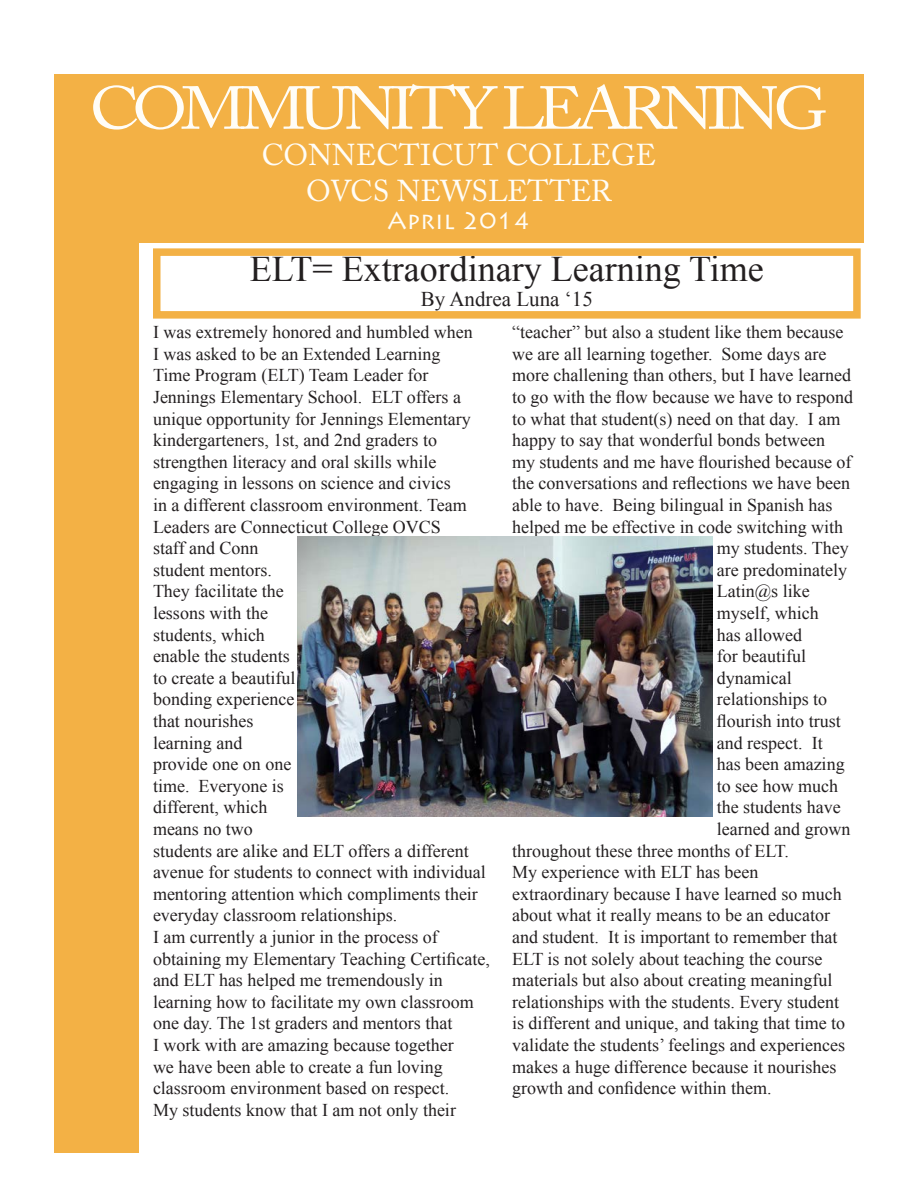
<style>
.page{position:relative;width:918px;height:1188px;background:#fff}
.page>*{position:absolute;margin:0;border:0;box-sizing:border-box;transform-origin:0 0}
.t1{font:60px "Adobe Caslon Pro";letter-spacing:-.09em;color:#fffdf7;scale:1.11 1}
.t2{font:36px "Times New Roman";color:#231f20}
.Sub_Header{font:30px "Adobe Caslon Pro";color:#fffdf7}
.Date_Header{font:24px "Lithos Pro";color:#fffdf7}
.t3{font:21px "Times New Roman";color:#231f20}
.t4{font:18px/21.6px "Times New Roman";color:#231f20}
</style>
<div class="page">
<div style="left:55px;top:241px;width:84px;height:912px;background:#f3b145"></div>
<div style="left:54px;top:74px;width:810px;height:168px;background:#f3b145"></div>
<div style="left:153px;top:248px;width:708px;height:71px;border:8px solid #f3b145"></div>
<img style="left:297px;top:536px;width:415px;height:281px">
<p class="t1" style="left:90px;top:73px;width:666px">COMMUNITY LEARNING</p>
<p class="Sub_Header" style="left:262px;top:137px;width:396px">CONNECTICUT COLLEGE</p>
<p class="Sub_Header" style="left:306px;top:173px;width:307px">OVCS NEWSLETTER</p>
<p class="Date_Header" style="left:388px;top:207px;width:144px">April 2014</p>
<p class="t2" style="left:250px;top:245px;width:515px">ELT= Extraordinary Learning Time</p>
<p class="t3" style="left:421px;top:285px;width:174px">By Andrea Luna ‘15</p>
<p class="t4" style="left:153px;top:321px;width:334px">I was extremely honored and humbled when<br>I was asked to be an Extended Learning<br>Time Program (ELT) Team Leader for<br>Jennings Elementary School. ELT offers a unique opportunity for Jennings Elementary kindergarteners, 1st, and 2nd graders to strengthen literacy and oral skills while engaging in lessons on science and civics<br>in a different classroom environment. Team<br>Leaders are Connecticut College OVCS<br>staff and Conn<br>student mentors.<br>They facilitate the<br>lessons with the<br>students, which<br>enable the students<br>to create a beautiful<br>bonding experience<br>that nourishes<br>learning and<br>provide one on one<br>time. Everyone is<br>different, which<br>means no two<br>students are alike and ELT offers a different avenue for students to connect with individual mentoring attention which compliments their everyday classroom relationships.</p>
<p class="t4" style="left:153px;top:926px;width:338px">I am currently a junior in the process of obtaining my Elementary Teaching Certificate, and ELT has helped me tremendously in learning how to facilitate my own classroom one day. The 1st graders and mentors that<br>I work with are amazing because together<br>we have been able to create a fun loving classroom environment based on respect.<br>My students know that I am not only their</p>
<p class="t4" style="left:512px;top:321px;width:333px">“teacher” but also a student like them because</p>
<p class="t4" style="left:512px;top:343px;width:316px">we are all learning together. Some days are</p>
<p class="t4" style="left:512px;top:364px;width:340px">more challening than others, but I have learned</p>
<p class="t4" style="left:512px;top:386px;width:343px">to go with the flow because we have to respond</p>
<p class="t4" style="left:512px;top:408px;width:330px">to what that student(s) need on that day. I am</p>
<p class="t4" style="left:512px;top:429px;width:314px">happy to say that wonderful bonds between</p>
<p class="t4" style="left:512px;top:451px;width:341px">my students and me have flourished because of</p>
<p class="t4" style="left:512px;top:472px;width:339px">the conversations and reflections we have been</p>
<p class="t4" style="left:512px;top:494px;width:322px">able to have. Being bilingual in Spanish has</p>
<p class="t4" style="left:512px;top:516px;width:333px">helped me be effective in code switching with</p>
<p class="t4" style="left:717px;top:537px;width:134px">my students. They</p>
<p class="t4" style="left:717px;top:559px;width:132px">are predominately</p>
<p class="t4" style="left:717px;top:580px;width:95px">Latin@s like</p>
<p class="t4" style="left:717px;top:602px;width:103px">myself, which</p>
<p class="t4" style="left:717px;top:624px;width:87px">has allowed</p>
<p class="t4" style="left:717px;top:645px;width:91px">for beautiful</p>
<p class="t4" style="left:717px;top:667px;width:76px">dynamical</p>
<p class="t4" style="left:717px;top:688px;width:112px">relationships to</p>
<p class="t4" style="left:717px;top:710px;width:126px">flourish into trust</p>
<p class="t4" style="left:717px;top:732px;width:107px">and respect. It</p>
<p class="t4" style="left:717px;top:753px;width:129px">has been amazing</p>
<p class="t4" style="left:717px;top:775px;width:123px">to see how much</p>
<p class="t4" style="left:717px;top:796px;width:125px">the students have</p>
<p class="t4" style="left:717px;top:818px;width:135px">learned and grown</p>
<p class="t4" style="left:512px;top:840px;width:278px">throughout these three months of ELT.</p>
<p class="t4" style="left:512px;top:861px;width:335px">My experience with ELT has been extraordinary because I have learned so much about what it really means to be an educator and student. It is important to remember that ELT is not solely about teaching the course materials but also about creating meaningful relationships with the students. Every student is different and unique, and taking that time to validate the students’ feelings and experiences makes a huge difference because it nourishes growth and confidence within them.</p>
</div>
